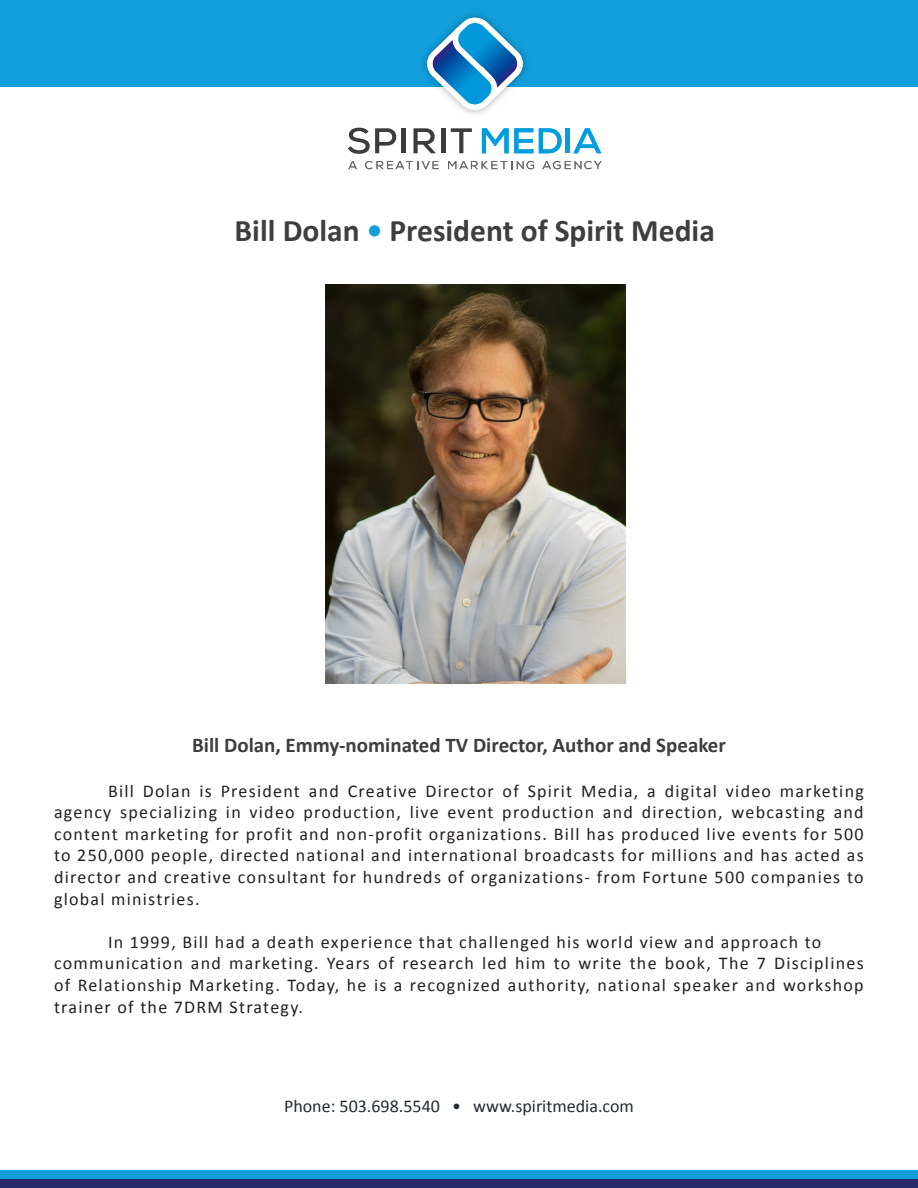
<style>
.page{position:relative;width:918px;height:1188px;background:#fff}
.page>*{position:absolute;margin:0;border:0;box-sizing:border-box;transform-origin:0 0}
.t1{font:700 31.5px "Calibri";color:#3e3e3e}
.t2{font:700 21px "Calibri";color:#3e3e3e}
.t3{font:18px/21.6px "Calibri";letter-spacing:.07em;color:#231f20;text-align:justify}
.t4{font:18px "Calibri";color:#212a30}
.s1{color:#119eda}
</style>
<div class="page">
<div style="left:0;top:0;width:918px;height:86px;background:#119eda"></div>
<div style="left:0;top:1179px;width:918px;height:9px;background:#2b2b6c"></div>
<div style="left:0;top:1170px;width:918px;height:9px;background:#119eda"></div>
<svg style="left:348px;top:14px;width:254px;height:155px"></svg>
<img style="left:326px;top:284px;width:299px;height:399px">
<p class="t1" style="left:235px;top:210px;width:482px">Bill Dolan <span class="s1">•</span> President of Spirit Media</p>
<p class="t2" style="left:192px;top:731px;width:535px">Bill Dolan, Emmy-nominated TV Director, Author and Speaker</p>
<p class="t3" style="left:54px;top:780px;width:811px;text-indent:54px">Bill Dolan is President and Creative Director of Spirit Media, a digital video marketing agency specializing in video production, live event production and direction, webcasting and content marketing for profit and non-profit organizations. Bill has produced live events for 500 to 250,000 people, directed national and international broadcasts for millions and has acted as director and creative consultant for hundreds of organizations- from Fortune 500 companies to global ministries.</p>
<p class="t3" style="left:108px;top:931px;width:715px">In 1999, Bill had a death experience that challenged his world view and approach to</p>
<p class="t3" style="left:54px;top:953px;width:811px">communication and marketing. Years of research led him to write the book, The 7 Disciplines of Relationship Marketing. Today, he is a recognized authority, national speaker and workshop trainer of the 7DRM Strategy.</p>
<p class="t4" style="left:284px;top:1094px;width:351px">Phone: 503.698.5540 • www.spiritmedia.com</p>
</div>
